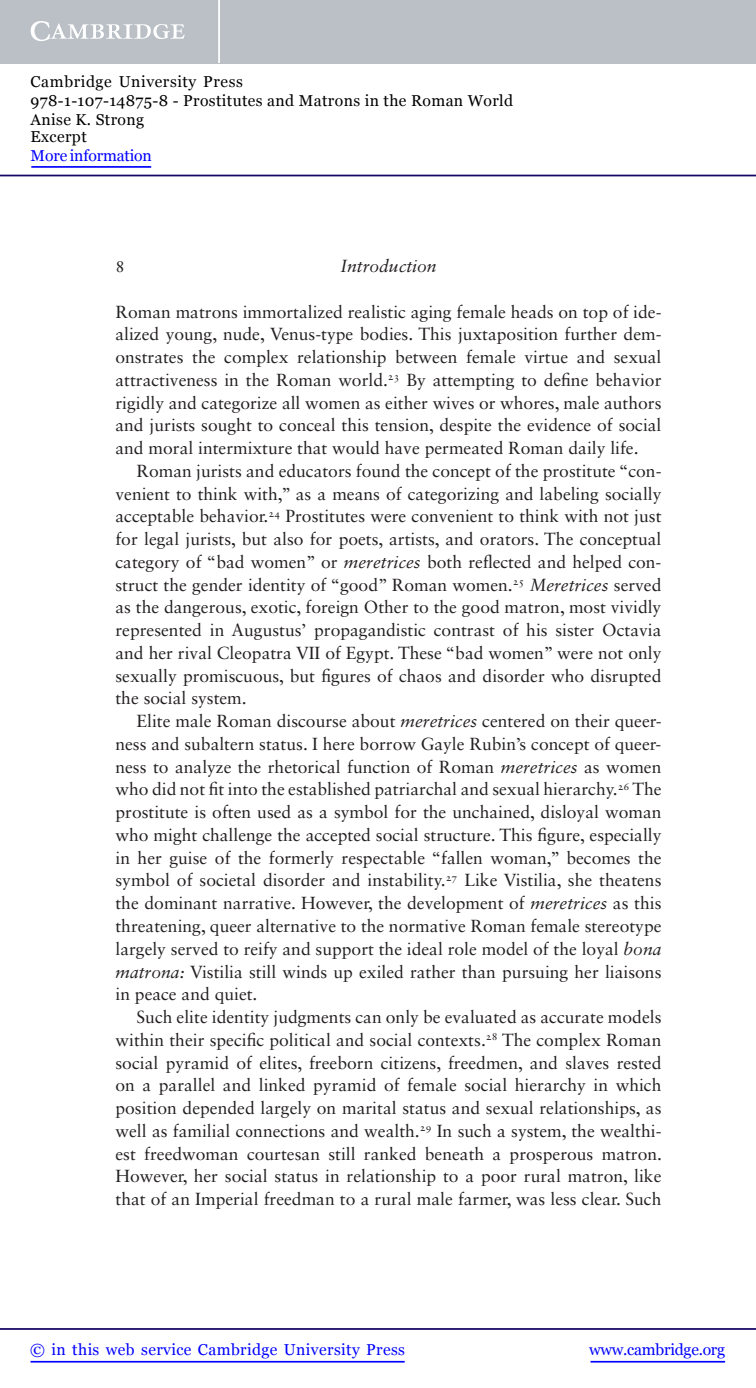
<style>
.page{position:relative;width:756px;height:1388px;background:#fff}
.page>*{position:absolute;margin:0;border:0;box-sizing:border-box;transform-origin:0 0}
.t1{font:17.5px/22.8px "Sabon LT Std";color:#231f20;text-align:justify}
.t2{font:italic 17.5px "Sabon LT Std";color:#231f20}
.t3{font:16.62px "Sabon LT Std";color:#231f20}
.t4{font:15.75px/18.9px "Georgia";letter-spacing:.025em;color:#000}
.t5{font:15.75px "Georgia";letter-spacing:.025em;color:#00f}
.t6{font:15.75px "Georgia";letter-spacing:-.015em;color:#00f}
.t7{font:15.75px "Georgia";letter-spacing:-.01em;color:#00f}
.s1{font-style:italic}
</style>
<div class="page">
<hr style="left:591px;top:1361px;width:134px;height:1px;background:#00f">
<hr style="left:0;top:1328px;width:756px;height:2px;background:#150666">
<hr style="left:31px;top:1361px;width:374px;height:1px;background:#00f">
<div style="left:0;top:0;width:756px;height:63px;background:#bac0c6"></div>
<svg style="left:31px;top:21px;width:154px;height:20px"></svg>
<hr style="left:218px;top:0;width:2px;height:63px;background:#fff">
<hr style="left:0;top:175px;width:756px;height:1px;background:#150666">
<hr style="left:31px;top:166px;width:120px;height:2px;background:#00f">
<p class="t4" style="left:31px;top:73px;width:484px">Cambridge University Press<br>978-1-107-14875-8 - Prostitutes and Matrons in the Roman World<br>Anise K. Strong</p>
<p class="t4" style="left:31px;top:128px;width:58px">Excerpt</p>
<p class="t7" style="left:31px;top:146px;width:123px">More information</p>
<p class="t3" style="left:116px;top:260px;width:11px">8</p>
<p class="t2" style="left:340px;top:259px;width:98px">Introduction</p>
<p class="t1" style="left:116px;top:302px;width:548px">Roman matrons immortalized realistic aging female heads on top of ide&shy;alized young, nude, Venus -type bodies. This juxtaposition further dem&shy;onstrates the complex relationship between female virtue and sexual attractiveness in the Roman world. <sup>23</sup> By attempting to define behavior rigidly and categorize all women as either wives or whores, male authors and jurists sought to conceal this tension, despite the evidence of social and moral intermixture that would have permeated Roman daily life.</p>
<p class="t1" style="left:115px;top:461px;width:548px;text-indent:21px">Roman jurists and educators found the concept of the prostitute “con&shy;venient to think with,” as a means of categorizing and labeling socially acceptable behavior. <sup>24</sup> Prostitutes were convenient to think with not just for legal jurists, but also for poets, artists, and orators. The conceptual category of “bad women” or <span class="s1">meretrices</span> both reflected and helped con&shy;struct the gender identity of “good” Roman women. <sup>25</sup> <span class="s1">Meretrices</span> served as the dangerous, exotic, foreign Other to the good matron, most vividly represented in Augustus ’ propagandistic contrast of his sister Octavia and her rival Cleopatra VII of Egypt. These “bad women” were not only sexually promiscuous, but figures of chaos and disorder who disrupted the social system.</p>
<p class="t1" style="left:115px;top:711px;width:548px;text-indent:21px">Elite male Roman discourse about <span class="s1">meretrices</span> centered on their queer&shy;ness and subaltern status. I here borrow Gayle Rubin’s concept of queer&shy;ness to analyze the rhetorical function of Roman <span class="s1">meretrices</span> as women who did not fit into the established patriarchal and sexual hierarchy. <sup>26</sup> The prostitute is often used as a symbol for the unchained, disloyal woman who might challenge the accepted social structure. This figure, especially in her guise of the formerly respectable “fallen woman,” becomes the symbol of societal disorder and instability. <sup>27</sup> Like Vistilia, she theatens the dominant narrative. However, the development of <span class="s1">meretrices</span> as this threatening, queer alternative to the normative Roman female stereotype largely served to reify and support the ideal role model of the loyal <span class="s1">bona matrona:</span> Vistilia still winds up exiled rather than pursuing her liaisons in peace and quiet.</p>
<p class="t1" style="left:115px;top:1007px;width:548px;text-indent:21px">Such elite identity judgments can only be evaluated as accurate models within their specific political and social contexts. <sup>28</sup> The complex Roman social pyramid of elites, freeborn citizens, freedmen, and slaves rested on a parallel and linked pyramid of female social hierarchy in which position depended largely on marital status and sexual relationships, as well as familial connections and wealth. <sup>29</sup> In such a system, the wealthi&shy;est freedwoman courtesan still ranked beneath a prosperous matron.<br>However, her social status in relationship to a poor rural matron, like that of an Imperial freedman to a rural male farmer, was less clear. Such</p>
<p class="t5" style="left:30px;top:1339px;width:376px">© in this web service Cambridge University Press</p>
<p class="t6" style="left:589px;top:1339px;width:137px">www.cambridge.org</p>
</div>
